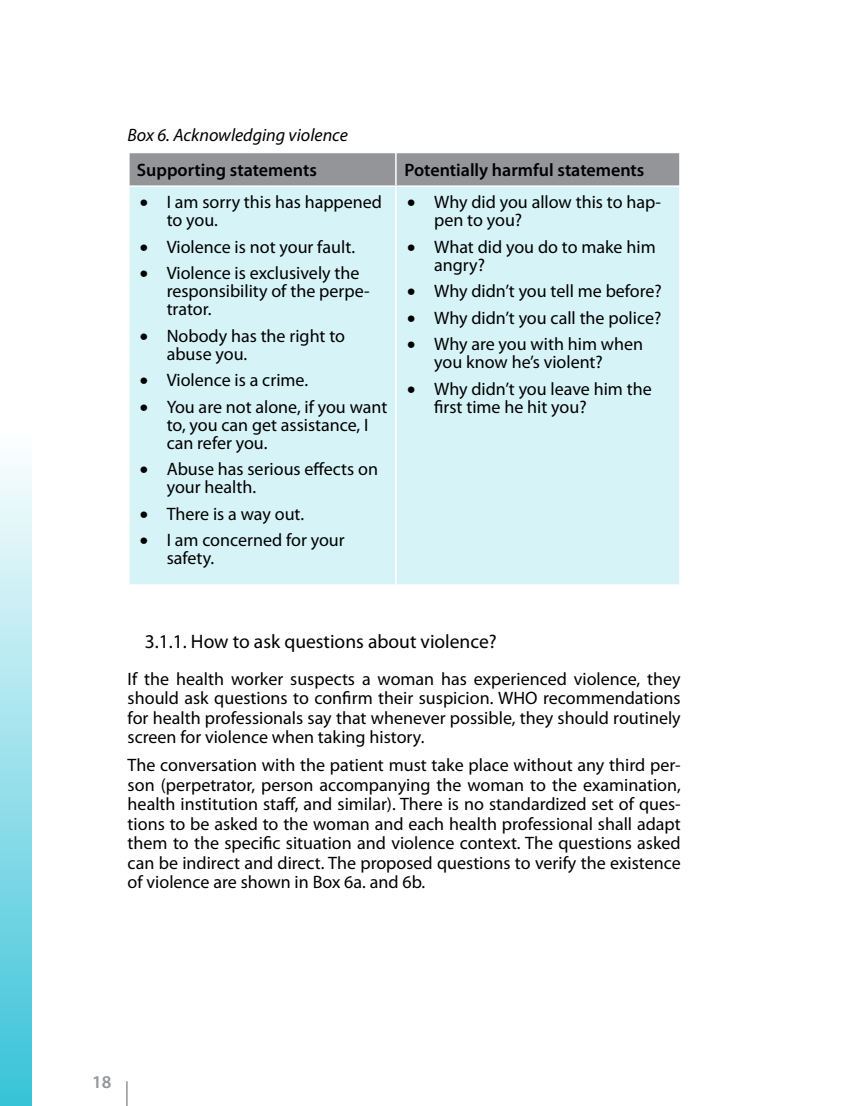
<style>
.page{position:relative;width:851px;height:1106px;background:#fff}
.page>*{position:absolute;margin:0;border:0;box-sizing:border-box;transform-origin:0 0}
.t1{font:19.5px "Myriad Pro";color:#000}
.t2{font:18px/18px "Myriad Pro";color:#000}
.t3{font:600 18px "Myriad Pro";color:#000}
.t4{font:italic 18px "Myriad Pro";color:#000}
.t5{font:600 18px "Myriad Pro";color:#939598}
</style>
<div class="page">
<svg style="left:0;top:466px;width:31px;height:640px"></svg>
<hr style="left:126px;top:1081px;width:2px;height:25px;background:#939598">
<div style="left:130px;top:153px;width:549px;height:32px;background:#939598"></div>
<div style="left:130px;top:187px;width:549px;height:397px;background:#d6f3f7"></div>
<hr style="left:395px;top:187px;width:1px;height:397px;background:#fff">
<hr style="left:395px;top:153px;width:1px;height:32px;background:#fff">
<p class="t4" style="left:128px;top:125px;width:222px">Box 6. Acknowledging violence</p>
<p class="t3" style="left:137px;top:160px;width:181px">Supporting statements</p>
<p class="t3" style="left:404px;top:160px;width:241px">Potentially harmful statements</p>
<p class="t2" style="left:167px;top:193px;width:217px;text-indent:-27px">• I am sorry this has happened to you.</p>
<p class="t2" style="left:140px;top:238px;width:217px">• Violence is not your fault.</p>
<p class="t2" style="left:167px;top:264px;width:204px;text-indent:-27px">• Violence is exclusively the responsibility of the perpe&shy;trator.</p>
<p class="t2" style="left:167px;top:327px;width:180px;text-indent:-27px">• Nobody has the right to abuse you.</p>
<p class="t2" style="left:140px;top:371px;width:170px">• Violence is a crime.</p>
<p class="t2" style="left:167px;top:398px;width:222px;text-indent:-27px">• You are not alone, if you want to, you can get assistance, I can refer you.</p>
<p class="t2" style="left:167px;top:460px;width:213px;text-indent:-27px">• Abuse has serious effects on your health.</p>
<p class="t2" style="left:140px;top:505px;width:166px">• There is a way out.</p>
<p class="t2" style="left:167px;top:531px;width:179px;text-indent:-27px">• I am concerned for your safety.</p>
<p class="t2" style="left:434px;top:193px;width:228px;text-indent:-27px">• Why did you allow this to hap&shy;pen to you?</p>
<p class="t2" style="left:434px;top:238px;width:223px;text-indent:-27px">• What did you do to make him angry?</p>
<p class="t2" style="left:407px;top:282px;width:256px">• Why didn’t you tell me before?</p>
<p class="t2" style="left:407px;top:309px;width:256px">• Why didn’t you call the police?</p>
<p class="t2" style="left:434px;top:335px;width:210px;text-indent:-27px">• Why are you with him when you know he’s violent?</p>
<p class="t2" style="left:434px;top:380px;width:219px;text-indent:-27px">• Why didn’t you leave him the first time he hit you?</p>
<p class="t1" style="left:145px;top:631px;width:353px">3.1.1. How to ask questions about violence?</p>
<p class="t2" style="left:128px;top:669px;width:554px;line-height:19.5px;text-align:justify">If the health worker suspects a woman has experienced violence, they should ask questions to confirm their suspicion. WHO recommendations for health professionals say that whenever possible, they should routinely screen for violence when taking history.</p>
<p class="t2" style="left:128px;top:755px;width:554px;line-height:19.5px;text-align:justify">The conversation with the patient must take place without any third per&shy;son (perpetrator, person accompanying the woman to the examination, health institution staff, and similar). There is no standardized set of ques&shy;tions to be asked to the woman and each health professional shall adapt them to the specific situation and violence context. The questions asked can be indirect and direct. The proposed questions to verify the existence of violence are shown in Box 6a. and 6b.</p>
<p class="t5" style="left:92px;top:1072px;width:21px">18</p>
</div>
